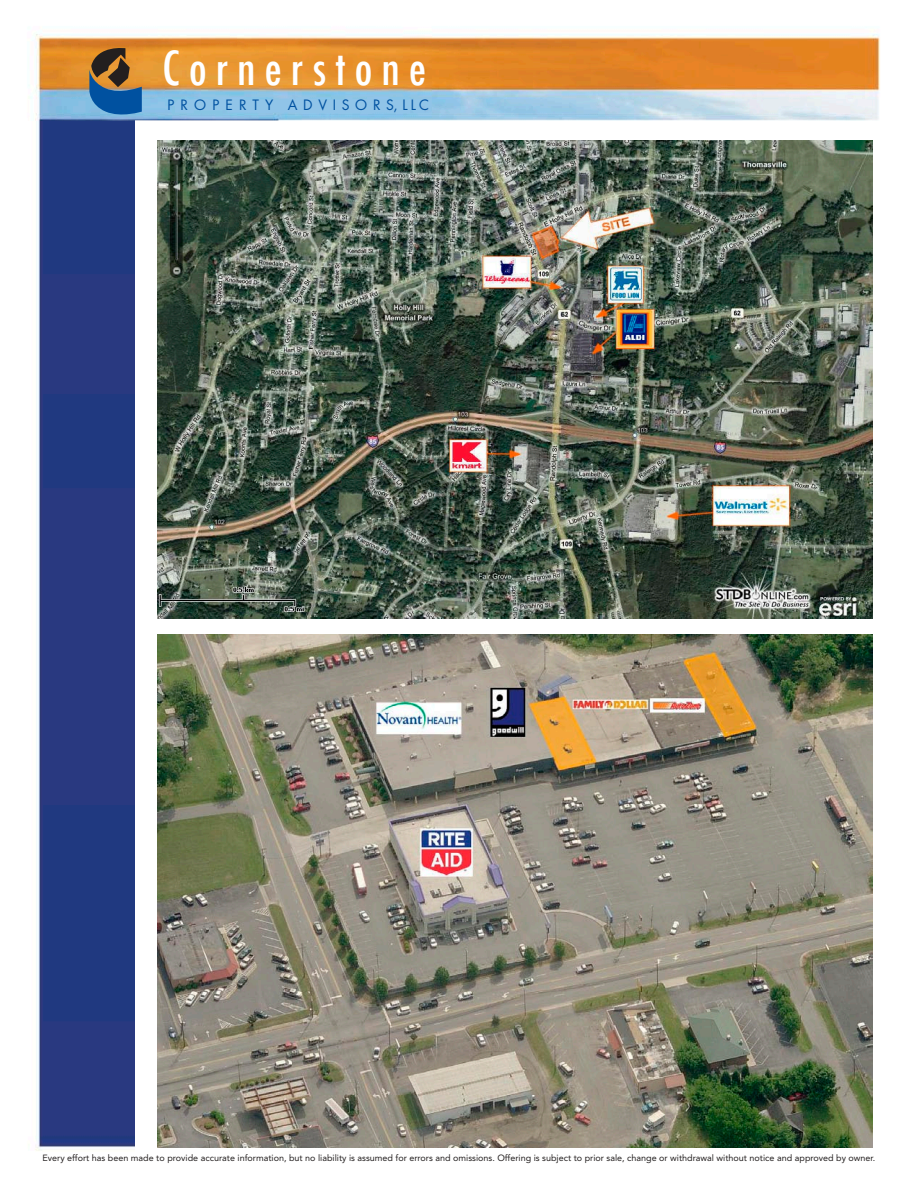
<style>
.page{position:relative;width:918px;height:1188px;background:#fff}
.page>*{position:absolute;margin:0;border:0;box-sizing:border-box;transform-origin:0 0}
.t1{font:500 condensed 45.75px "Futura";letter-spacing:.2em;color:#fff}
.t2{font:13.95px "Futura";letter-spacing:.41em;color:#0051a0}
.t3{font:9px "Avenir";color:#231f1f}
</style>
<div class="page">
<img style="left:28px;top:27px;width:852px;height:1124px">
<img style="left:306px;top:1148px;width:190px;height:3px">
<svg style="left:89px;top:48px;width:53px;height:69px;background:#616663"></svg>
<img style="left:28px;top:121px;width:107px;height:273px">
<img style="left:158px;top:140px;width:714px;height:478px">
<img style="left:158px;top:634px;width:714px;height:514px">
<p class="t1" style="left:163px;top:39px;width:265px">Cornerstone</p>
<p class="t2" style="left:167px;top:96px;width:263px">PROP ERTY ADVISORS, LLC</p>
<p class="t3" style="left:43px;top:1152px;width:834px">Every effort has been made to provide accurate information, but no liability is assumed for errors and omissions. Offering is subject to prior sale, change or withdrawal without notice and approved by owner.</p>
</div>
